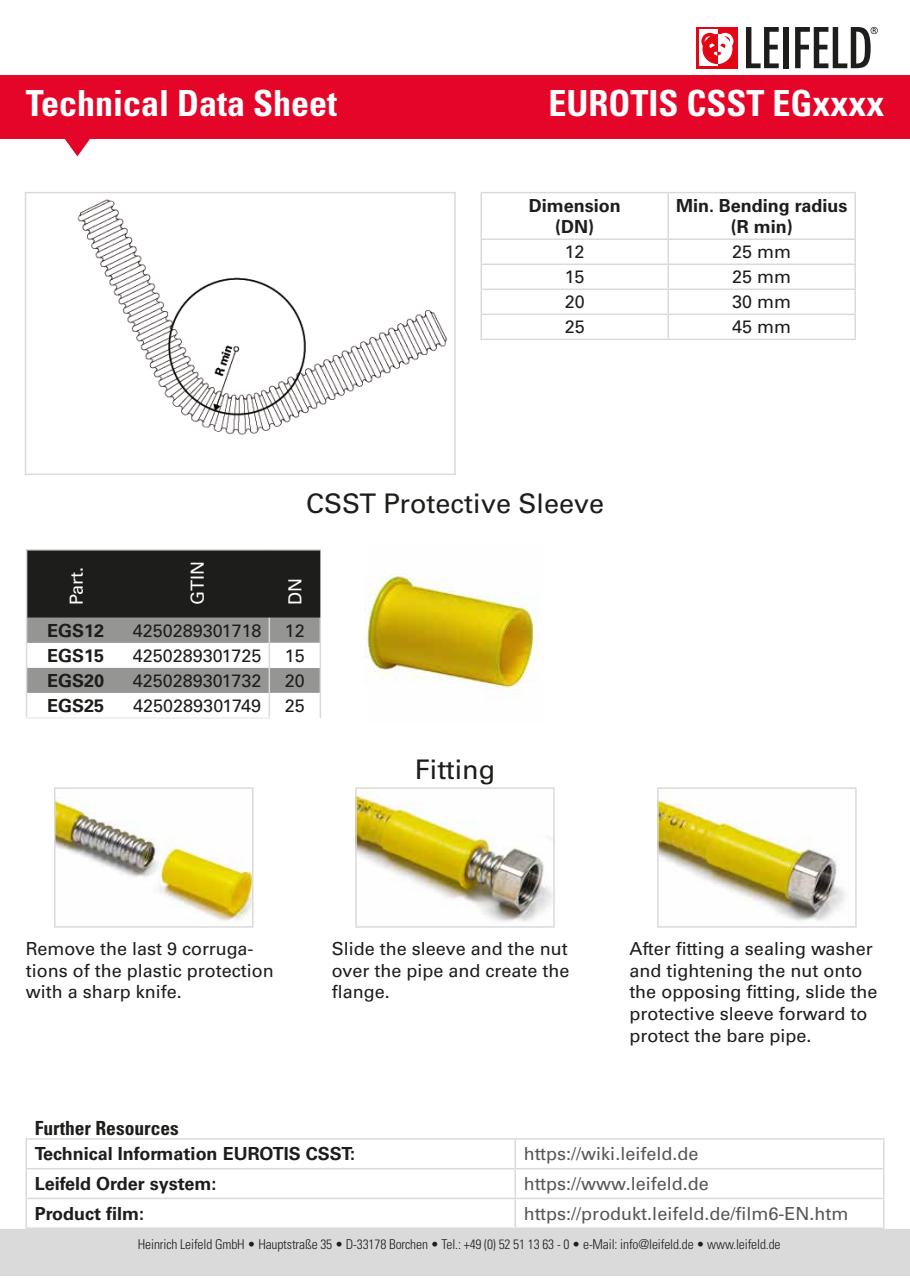
<style>
.page{position:relative;width:910px;height:1280px;background:#fff}
.page>*{position:absolute;margin:0;border:0;box-sizing:border-box;transform-origin:0 0}
.t1{font:700 condensed 36px "Univers LT Std";color:#fff}
.t2{font:27px "Univers LT Std";color:#1d1d1b}
.t3{font:700 condensed 19.5px "Univers LT Std";color:#1d1d1b}
.t4{font:18px/21.6px "Univers LT Std";color:#1d1d1b}
.t5{font:700 18px/21.6px "Univers LT Std";color:#1d1d1b;text-align:center}
.t6{font:18px "Univers LT Std";color:#575756}
.t7{font:18px "Univers LT Std";color:#fff}
.t8{font:300 condensed 13.5px "Univers LT Std";letter-spacing:-.01em;color:#1d1d1b}
</style>
<div class="page">
<div style="left:0;top:75px;width:910px;height:63px;background:#e40528"></div>
<svg style="left:746px;top:27px;width:33px;height:41px"></svg>
<div style="left:783px;top:27px;width:5px;height:41px;background:#1d1d1b"></div>
<div style="left:697px;top:27px;width:41px;height:41px;background:#e30614"></div>
<div style="left:699px;top:29px;width:18px;height:37px;background:#fff"></div>
<svg style="left:701px;top:33px;width:32px;height:31px"></svg>
<svg style="left:795px;top:27px;width:83px;height:41px"></svg>
<svg style="left:64px;top:138px;width:27px;height:18px"></svg>
<div style="left:0;top:1229px;width:910px;height:47px;background:#dadada"></div>
<img style="left:77px;top:199px;width:370px;height:236px">
<div style="left:25px;top:192px;width:431px;height:283px;border:2px solid #dadada"></div>
<hr style="left:480px;top:192px;width:188px;height:1px;background:#dadada">
<hr style="left:480px;top:193px;width:2px;height:45px;background:#dadada">
<hr style="left:668px;top:192px;width:188px;height:1px;background:#dadada">
<hr style="left:667px;top:193px;width:2px;height:45px;background:#dadada">
<hr style="left:854px;top:193px;width:2px;height:45px;background:#dadada">
<hr style="left:480px;top:238px;width:188px;height:2px;background:#dadada">
<hr style="left:480px;top:240px;width:2px;height:23px;background:#dadada">
<hr style="left:668px;top:238px;width:188px;height:2px;background:#dadada">
<hr style="left:667px;top:240px;width:2px;height:23px;background:#dadada">
<hr style="left:854px;top:240px;width:2px;height:23px;background:#dadada">
<hr style="left:480px;top:263px;width:188px;height:2px;background:#dadada">
<hr style="left:480px;top:265px;width:2px;height:24px;background:#dadada">
<hr style="left:668px;top:263px;width:188px;height:2px;background:#dadada">
<hr style="left:667px;top:265px;width:2px;height:24px;background:#dadada">
<hr style="left:854px;top:265px;width:2px;height:24px;background:#dadada">
<hr style="left:480px;top:289px;width:188px;height:1px;background:#dadada">
<hr style="left:480px;top:290px;width:2px;height:24px;background:#dadada">
<hr style="left:668px;top:289px;width:188px;height:1px;background:#dadada">
<hr style="left:667px;top:290px;width:2px;height:24px;background:#dadada">
<hr style="left:854px;top:290px;width:2px;height:24px;background:#dadada">
<hr style="left:480px;top:314px;width:188px;height:1px;background:#dadada">
<hr style="left:480px;top:315px;width:2px;height:24px;background:#dadada">
<hr style="left:668px;top:314px;width:188px;height:1px;background:#dadada">
<hr style="left:667px;top:315px;width:2px;height:24px;background:#dadada">
<hr style="left:854px;top:315px;width:2px;height:24px;background:#dadada">
<hr style="left:480px;top:339px;width:188px;height:1px;background:#dadada">
<hr style="left:668px;top:339px;width:188px;height:1px;background:#dadada">
<img style="left:57px;top:790px;width:194px;height:133px">
<div style="left:54px;top:787px;width:200px;height:141px;border:2px solid #dadada"></div>
<img style="left:358px;top:790px;width:194px;height:132px">
<div style="left:355px;top:787px;width:200px;height:141px;border:2px solid #dadada"></div>
<img style="left:660px;top:790px;width:185px;height:131px">
<div style="left:657px;top:787px;width:200px;height:141px;border:2px solid #dadada"></div>
<hr style="left:26px;top:549px;width:99px;height:1px;background:#dadada">
<hr style="left:125px;top:549px;width:144px;height:1px;background:#dadada">
<hr style="left:269px;top:549px;width:51px;height:1px;background:#dadada">
<svg style="left:26px;top:550px;width:295px;height:168px"></svg>
<hr style="left:26px;top:717px;width:99px;height:2px;background:#ececeb">
<hr style="left:125px;top:717px;width:145px;height:2px;background:#ececeb">
<img style="left:365px;top:576px;width:173px;height:123px">
<hr style="left:26px;top:1138px;width:489px;height:2px;background:#dadada">
<hr style="left:515px;top:1138px;width:369px;height:2px;background:#dadada">
<hr style="left:514px;top:1140px;width:2px;height:28px;background:#dadada">
<hr style="left:26px;top:1168px;width:489px;height:1px;background:#dadada">
<hr style="left:515px;top:1168px;width:369px;height:1px;background:#dadada">
<hr style="left:514px;top:1169px;width:2px;height:29px;background:#dadada">
<hr style="left:26px;top:1198px;width:489px;height:1px;background:#dadada">
<svg style="left:26px;top:1140px;width:1px;height:87px"></svg>
<hr style="left:515px;top:1198px;width:369px;height:1px;background:#dadada">
<hr style="left:514px;top:1199px;width:2px;height:28px;background:#dadada">
<svg style="left:883px;top:1140px;width:1px;height:87px"></svg>
<hr style="left:26px;top:1227px;width:489px;height:2px;background:#dadada">
<hr style="left:515px;top:1227px;width:369px;height:2px;background:#dadada">
<h1 class="t1" style="left:26px;top:81px;width:313px">Technical Data Sheet</h1>
<h1 class="t1" style="left:548px;top:81px;width:338px">EUROTIS CSST EGxxxx</h1>
<p class="t5" style="left:529px;top:195px;width:93px">Dimension (DN)</p>
<p class="t5" style="left:676px;top:195px;width:173px">Min. Bending radius (R min)</p>
<p class="t4" style="left:565px;top:241px;width:21px">12</p>
<p class="t4" style="left:732px;top:241px;width:61px">25 mm</p>
<p class="t4" style="left:565px;top:266px;width:21px">15</p>
<p class="t4" style="left:732px;top:266px;width:61px">25 mm</p>
<p class="t4" style="left:565px;top:291px;width:22px">20</p>
<p class="t4" style="left:732px;top:291px;width:61px">30 mm</p>
<p class="t4" style="left:565px;top:316px;width:22px">25</p>
<p class="t4" style="left:732px;top:316px;width:61px">45 mm</p>
<p class="t7" style="left:66px;top:605px;width:40px;rotate:-90deg">Part.</p>
<p class="t7" style="left:187px;top:605px;width:46px;rotate:-90deg">GTIN</p>
<h2 class="t2" style="left:306px;top:487px;width:300px">CSST Protective Sleeve</h2>
<p class="t7" style="left:284px;top:605px;width:28px;rotate:-90deg">DN</p>
<p class="t5" style="left:47px;top:620px;width:59px">EGS12</p>
<p class="t4" style="left:133px;top:620px;width:130px">4250289301718</p>
<p class="t4" style="left:285px;top:620px;width:21px">12</p>
<p class="t5" style="left:47px;top:645px;width:59px">EGS15</p>
<p class="t4" style="left:133px;top:645px;width:130px">4250289301725</p>
<p class="t4" style="left:285px;top:645px;width:21px">15</p>
<p class="t5" style="left:47px;top:670px;width:59px">EGS20</p>
<p class="t4" style="left:133px;top:670px;width:130px">4250289301732</p>
<p class="t4" style="left:285px;top:670px;width:22px">20</p>
<p class="t5" style="left:47px;top:695px;width:59px">EGS25</p>
<p class="t4" style="left:133px;top:695px;width:129px">4250289301749</p>
<p class="t4" style="left:285px;top:695px;width:22px">25</p>
<h2 class="t2" style="left:415px;top:754px;width:82px">Fitting</h2>
<p class="t4" style="left:26px;top:938px;width:250px">Remove the last 9 corruga&shy;tions of the plastic protection with a sharp knife.</p>
<p class="t4" style="left:332px;top:938px;width:239px;text-align:justify">Slide the sleeve and the nut over the pipe and create the flange.</p>
<p class="t4" style="left:629px;top:938px;width:250px">After fitting a sealing washer and tightening the nut onto the opposing fitting, slide the protective sleeve forward to protect the bare pipe.</p>
<p class="t3" style="left:35px;top:1116px;width:146px">Further Resources</p>
<p class="t5" style="left:35px;top:1143px;width:322px">Technical Information EUROTIS CSST:</p>
<p class="t6" style="left:524px;top:1143px;width:176px">https://wiki.leifeld.de</p>
<p class="t5" style="left:35px;top:1173px;width:183px">Leifeld Order system:</p>
<p class="t6" style="left:524px;top:1173px;width:187px">https://www.leifeld.de</p>
<p class="t5" style="left:35px;top:1203px;width:111px">Product film:</p>
<p class="t6" style="left:524px;top:1203px;width:326px">https://produkt.leifeld.de/film6-EN.htm</p>
<p class="t8" style="left:138px;top:1236px;width:644px">Heinrich Leifeld GmbH • Hauptstraße 35 • D-33178 Borchen • Tel.: +49 (0) 52 51 13 63 - 0 • e-Mail: info@leifeld.de • www.leifeld.de</p>
</div>
